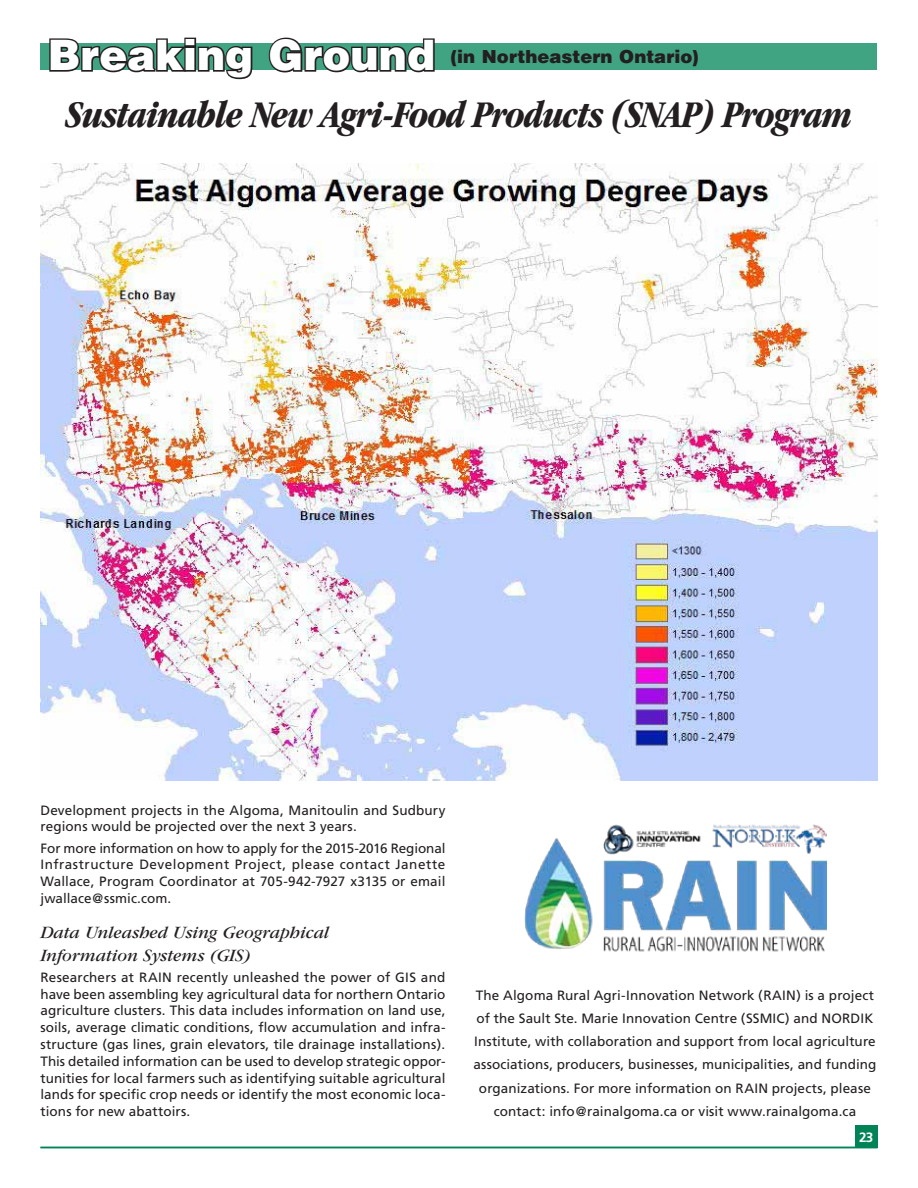
<style>
.page{position:relative;width:918px;height:1188px;background:#fff}
.page>*{position:absolute;margin:0;border:0;box-sizing:border-box;transform-origin:0 0}
.t1{font:900 42px "Helvetica";color:#fff}
.t2{font:italic 700 condensed 39px "Garamond";letter-spacing:-.03em;color:#231f20}
.t3{font:italic 18px/22.2px "Garamond";color:#231f20}
.t4{font:900 18px "Helvetica";letter-spacing:.005em;color:#231f20}
.t5{font:13.5px/16.8px "Frutiger";letter-spacing:.01em;color:#231f20;text-align:justify}
.t6{font:700 13.5px "Frutiger";color:#fff}
</style>
<div class="page">
<div style="left:40px;top:43px;width:838px;height:27px;background:#40a381"></div>
<svg style="left:49px;top:37px;width:204px;height:43px"></svg>
<svg style="left:268px;top:37px;width:167px;height:36px"></svg>
<hr style="left:40px;top:1147px;width:838px;height:1px;background:#008457">
<div style="left:855px;top:1125px;width:23px;height:23px;background:#008457"></div>
<img style="left:524px;top:824px;width:302px;height:128px">
<img style="left:40px;top:164px;width:838px;height:617px">
<h1 class="t1" style="left:48px;top:28px;width:389px">Breaking Ground</h1>
<h3 class="t4" style="left:451px;top:44px;width:250px">(in Northeastern Ontario)</h3>
<h2 class="t2" style="left:66px;top:92px;width:788px">Sustainable New Agri-Food Products (SNAP) Program</h2>
<p class="t5" style="left:41px;top:801px;width:406px">Development projects in the Algoma, Manitoulin and Sudbury regions would be projected over the next 3 years.</p>
<p class="t5" style="left:41px;top:839px;width:406px">For more information on how to apply for the 2015-2016 Regional Infrastructure Development Project, please contact Janette Wallace, Program Coordinator at 705-942-7927 x3135 or email jwallace@ssmic.com.</p>
<h3 class="t3" style="left:40px;top:922px;width:290px">Data Unleashed Using Geographical<br>Information Systems (GIS)</h3>
<p class="t5" style="left:40px;top:969px;width:406px">Researchers at RAIN recently unleashed the power of GIS and have been assembling key agricultural data for northern Ontario agriculture clusters. This data includes information on land use, soils, average climatic conditions, flow accumulation and infra&shy;structure (gas lines, grain elevators, tile drainage installations).<br>This detailed information can be used to develop strategic oppor&shy;tunities for local farmers such as identifying suitable agricultural lands for specific crop needs or identify the most economic loca&shy;tions for new abattoirs.</p>
<p class="t5" style="left:473px;top:983px;width:405px;line-height:23.2px;text-align:center">The Algoma Rural Agri-Innovation Network (RAIN) is a project of the Sault Ste. Marie Innovation Centre (SSMIC) and NORDIK Institute, with collaboration and support from local agriculture associations, producers, businesses, municipalities, and funding organizations. For more information on RAIN projects, please contact: info@rainalgoma.ca or visit www.rainalgoma.ca</p>
<p class="t6" style="left:859px;top:1129px;width:16px">23</p>
</div>
